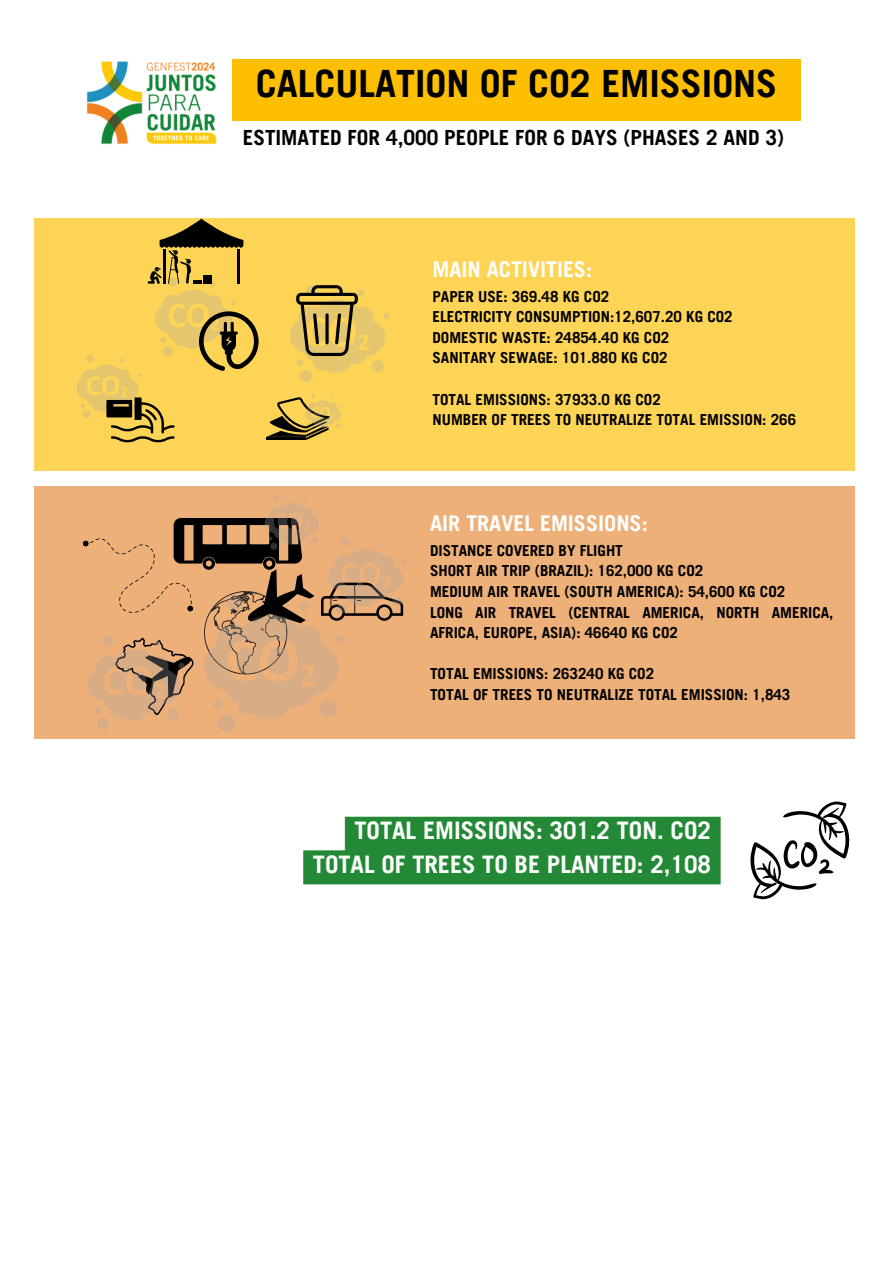
<style>
.page{position:relative;width:894px;height:1264px;background:#fff}
.page>*{position:absolute;margin:0;border:0;box-sizing:border-box;transform-origin:0 0}
.t1{font:700 37.65px "Trade Gothic LT Pro";color:#000}
.t2{font:700 24.15px/33.6px "Trade Gothic LT Pro";color:#fefefd;text-align:right}
.t3{font:700 21.75px "Trade Gothic LT Pro";color:#fefefd}
.t4{font:700 20.85px "Trade Gothic LT Pro";color:#000}
.t5{font:700 15.15px/20.5px "Trade Gothic LT Pro";color:#000}
</style>
<div class="page">
<div style="left:35px;top:218px;width:819px;height:253px;background:#fed457"></div>
<div style="left:35px;top:486px;width:819px;height:252px;background:#eeb079"></div>
<svg style="left:290px;top:285px;width:99px;height:97px"></svg>
<svg style="left:750px;top:801px;width:100px;height:98px"></svg>
<svg style="left:76px;top:218px;width:182px;height:225px"></svg>
<div style="left:203px;top:275px;width:8px;height:8px;background:#000"></div>
<img style="left:86px;top:61px;width:131px;height:83px">
<svg style="left:266px;top:395px;width:76px;height:45px"></svg>
<svg style="left:82px;top:494px;width:324px;height:237px"></svg>
<div style="left:232px;top:59px;width:568px;height:61px;background:#febf00"></div>
<div style="left:303px;top:816px;width:417px;height:68px;background:#238937"></div>
<p class="t1" style="left:256px;top:70px;width:522px">CALCULATION OF CO2 EMISSIONS</p>
<p class="t4" style="left:243px;top:129px;width:542px">ESTIMATED FOR 4,000 PEOPLE FOR 6 DAYS (PHASES 2 AND 3)</p>
<p class="t3" style="left:432px;top:261px;width:161px">MAIN ACTIVITIES:</p>
<p class="t5" style="left:432px;top:288px;width:178px">PAPER USE: 369.48 KG CO2</p>
<p class="t5" style="left:432px;top:308px;width:302px">ELECTRICITY CONSUMPTION:12,607.20 KG CO2</p>
<p class="t5" style="left:432px;top:329px;width:238px">DOMESTIC WASTE: 24854.40 KG CO2</p>
<p class="t5" style="left:432px;top:350px;width:237px">SANITARY SEWAGE: 101.880 KG CO2</p>
<p class="t5" style="left:432px;top:391px;width:230px">TOTAL EMISSIONS: 37933.0 KG CO2</p>
<p class="t5" style="left:432px;top:411px;width:365px">NUMBER OF TREES TO NEUTRALIZE TOTAL EMISSION: 266</p>
<h1 class="t3" style="left:430px;top:515px;width:219px">AIR TRAVEL EMISSIONS:</h1>
<h3 class="t5" style="left:430px;top:542px;width:194px">DISTANCE COVERED BY FLIGHT</h3>
<p class="t5" style="left:430px;top:562px;width:275px">SHORT AIR TRIP (BRAZIL): 162,000 KG CO2</p>
<p class="t5" style="left:430px;top:583px;width:357px">MEDIUM AIR TRAVEL (SOUTH AMERICA): 54,600 KG CO2</p>
<p class="t5" style="left:430px;top:604px;width:405px">LONG AIR TRAVEL (CENTRAL AMERICA, NORTH AMERICA,<br>AFRICA, EUROPE, ASIA): 46640 KG CO2</p>
<p class="t5" style="left:430px;top:665px;width:226px">TOTAL EMISSIONS: 263240 KG CO2</p>
<p class="t5" style="left:430px;top:686px;width:362px">TOTAL OF TREES TO NEUTRALIZE TOTAL EMISSION: 1,843</p>
<p class="t2" style="left:313px;top:816px;width:399px">TOTAL EMISSIONS: 301.2 TON. CO2<br>TOTAL OF TREES TO BE PLANTED: 2,108</p>
</div>
